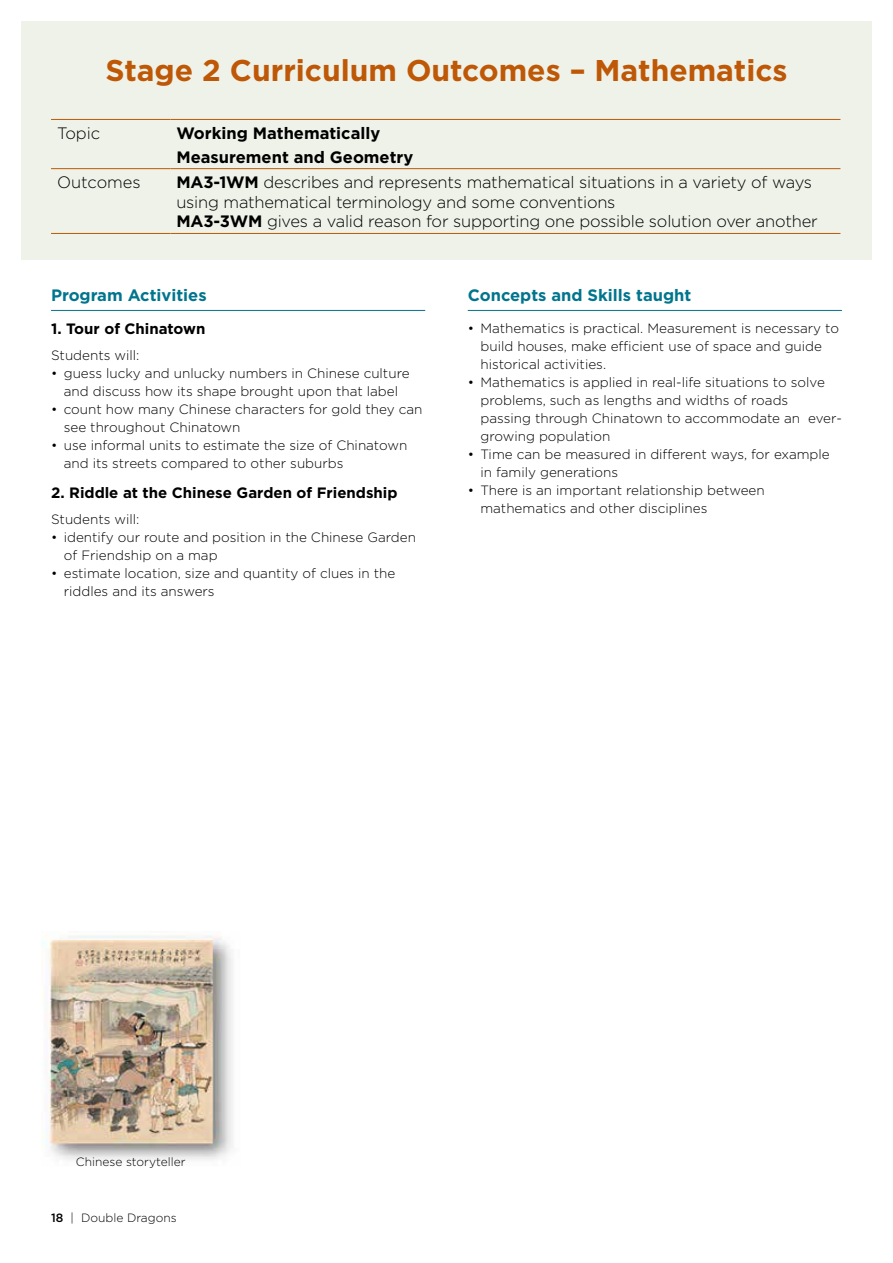
<style>
.page{position:relative;width:893px;height:1263px;background:#fff}
.page>*{position:absolute;margin:0;border:0;box-sizing:border-box;transform-origin:0 0}
.t1{font:700 30px "Gotham";color:#be5806}
.t2{font:300 16.5px/19.8px "Gotham";letter-spacing:-.01em;color:#000}
.t3{font:700 16.5px/24px "Gotham";color:#000}
.t4{font:700 16.5px "Gotham";color:#00758d}
.t5{font:700 15px "Gotham";color:#000}
.t6{font:300 13.5px/18px "Gotham";color:#000}
.t7{font:300 12px "Gotham";color:#000}
.s1{font-weight:700}
.s2{font-weight:500}
</style>
<div class="page">
<div style="left:21px;top:21px;width:851px;height:238px;background:#eef2e8"></div>
<hr style="left:51px;top:119px;width:119px;height:1px;background:#be5806">
<hr style="left:170px;top:119px;width:670px;height:1px;background:#be5806">
<hr style="left:51px;top:168px;width:119px;height:1px;background:#be5806">
<hr style="left:170px;top:168px;width:670px;height:1px;background:#be5806">
<hr style="left:51px;top:233px;width:119px;height:1px;background:#be5806">
<hr style="left:170px;top:233px;width:670px;height:1px;background:#be5806">
<hr style="left:51px;top:310px;width:374px;height:1px;background:#00758d">
<hr style="left:468px;top:310px;width:374px;height:1px;background:#00758d">
<img style="left:41px;top:931px;width:192px;height:229px">
<h1 class="t1" style="left:105px;top:50px;width:684px">Stage 2 Curriculum Outcomes – Mathematics</h1>
<p class="t2" style="left:57px;top:122px;width:45px">Topic</p>
<p class="t3" style="left:176px;top:121px;width:238px">Working Mathematically<br>Measurement and Geometry</p>
<p class="t2" style="left:57px;top:172px;width:85px">Outcomes</p>
<p class="t2" style="left:176px;top:172px;width:643px"><span class="s1">MA3-1WM</span> describes and represents mathematical situations in a variety of ways using mathematical terminology and some conventions<br><span class="s1">MA3-3WM</span> gives a valid reason for supporting one possible solution over another</p>
<p class="t4" style="left:51px;top:284px;width:157px">Program Activities</p>
<p class="t4" style="left:468px;top:284px;width:225px">Concepts and Skills taught</p>
<p class="t5" style="left:51px;top:318px;width:156px">1. Tour of Chinatown</p>
<p class="t6" style="left:51px;top:346px;width:90px">Students will:</p>
<p class="t6" style="left:51px;top:364px;width:360px;text-align:center">• guess lucky and unlucky numbers in Chinese culture and discuss how its shape brought upon that label</p>
<p class="t6" style="left:64px;top:400px;width:360px;text-indent:-13px">• count how many Chinese characters for gold they can see throughout Chinatown</p>
<p class="t6" style="left:64px;top:436px;width:345px;text-indent:-13px">• use informal units to estimate the size of Chinatown and its streets compared to other suburbs</p>
<p class="t5" style="left:51px;top:482px;width:348px">2. Riddle at the Chinese Garden of Friendship</p>
<p class="t6" style="left:51px;top:510px;width:90px">Students will:</p>
<p class="t6" style="left:64px;top:528px;width:354px;text-indent:-13px">• identify our route and position in the Chinese Garden of Friendship on a map</p>
<p class="t6" style="left:64px;top:564px;width:333px;text-indent:-13px">• estimate location, size and quantity of clues in the riddles and its answers</p>
<p class="t6" style="left:480px;top:318px;width:360px;text-indent:-13px">• Mathematics is practical. Measurement is necessary to build houses, make efficient use of space and guide historical activities.</p>
<p class="t6" style="left:480px;top:372px;width:363px;text-indent:-13px">• Mathematics is applied in real-life situations to solve problems, such as lengths and widths of roads passing through Chinatown to accommodate an ever&shy;growing population</p>
<p class="t6" style="left:480px;top:444px;width:351px;text-indent:-13px">• Time can be measured in different ways, for example in family generations</p>
<p class="t6" style="left:480px;top:480px;width:286px;text-indent:-13px">• There is an important relationship between mathematics and other disciplines</p>
<p class="t7" style="left:76px;top:1154px;width:111px">Chinese storyteller</p>
<p class="t7" style="left:51px;top:1210px;width:127px"><span class="s2">18</span> | Double Dragons</p>
</div>
